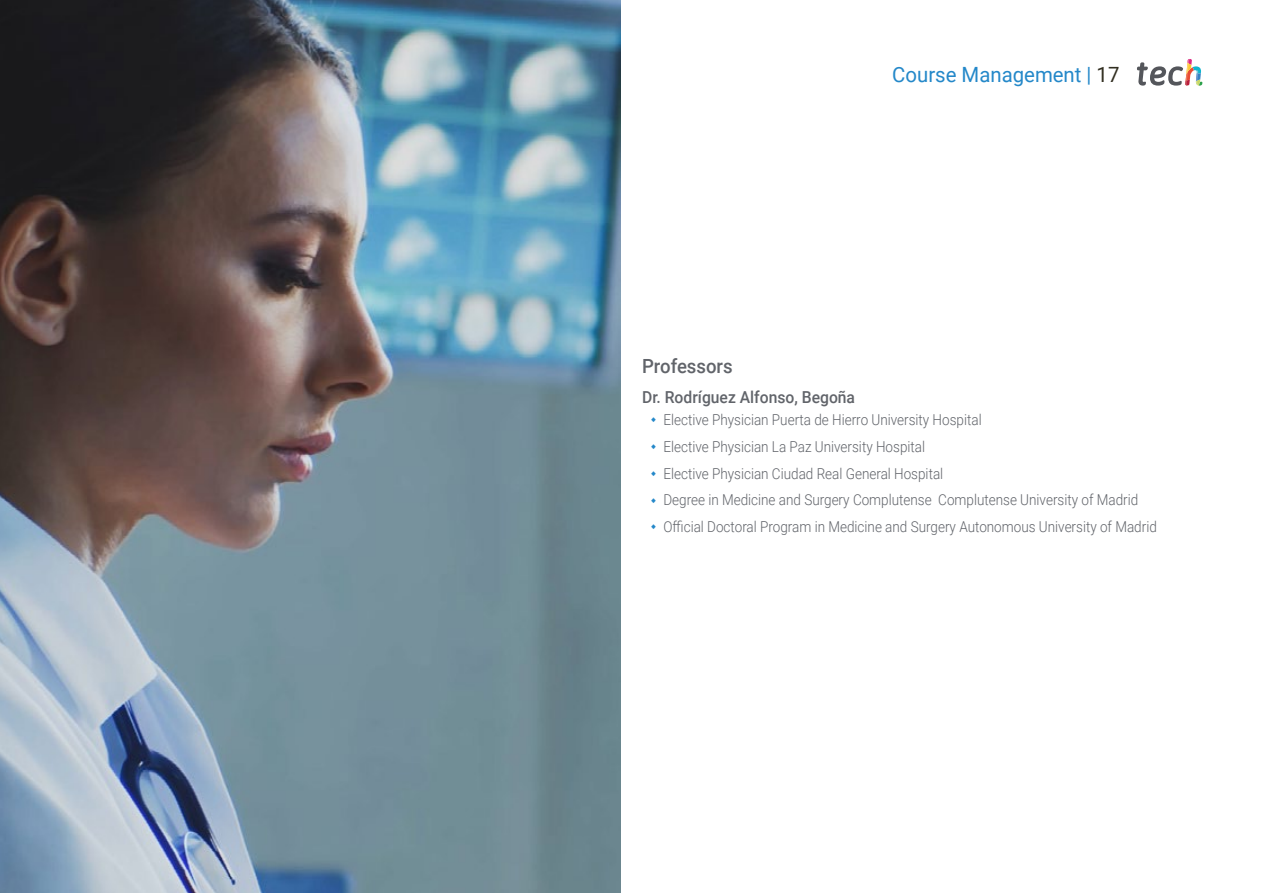
<style>
.page{position:relative;width:1263px;height:893px;background:#fff}
.page>*{position:absolute;margin:0;border:0;box-sizing:border-box;transform-origin:0 0}
.t1{font:21px "Roboto";color:#2488c9}
.t2{font:500 19.5px "Roboto";color:#61646a;scale:.95 1}
.t3{font:500 16.5px "Roboto";color:#61646a;scale:.95 1}
.t4{font:300 15px/26.7px "Roboto";color:#61646a;scale:.9 1}
.s1{color:#312e20}
</style>
<div class="page">
<img style="left:0;top:0;width:621px;height:893px">
<svg style="left:1137px;top:59px;width:65px;height:27px"></svg>
<h1 class="t1" style="left:892px;top:59px;width:229px">Course Management | <span class="s1">17</span></h1>
<h2 class="t2" style="left:642px;top:353px;width:97px">Professors</h2>
<p class="t3" style="left:642px;top:385px;width:226px">Dr. Rodríguez Alfonso, Begoña</p>
<p class="t4" style="left:663px;top:406px;width:550px">Elective Physician Puerta de Hierro University Hospital<br>Elective Physician La Paz University Hospital<br>Elective Physician Ciudad Real General Hospital<br>Degree in Medicine and Surgery Complutense Complutense University of Madrid Official Doctoral Program in Medicine and Surgery Autonomous University of Madrid</p>
</div>
